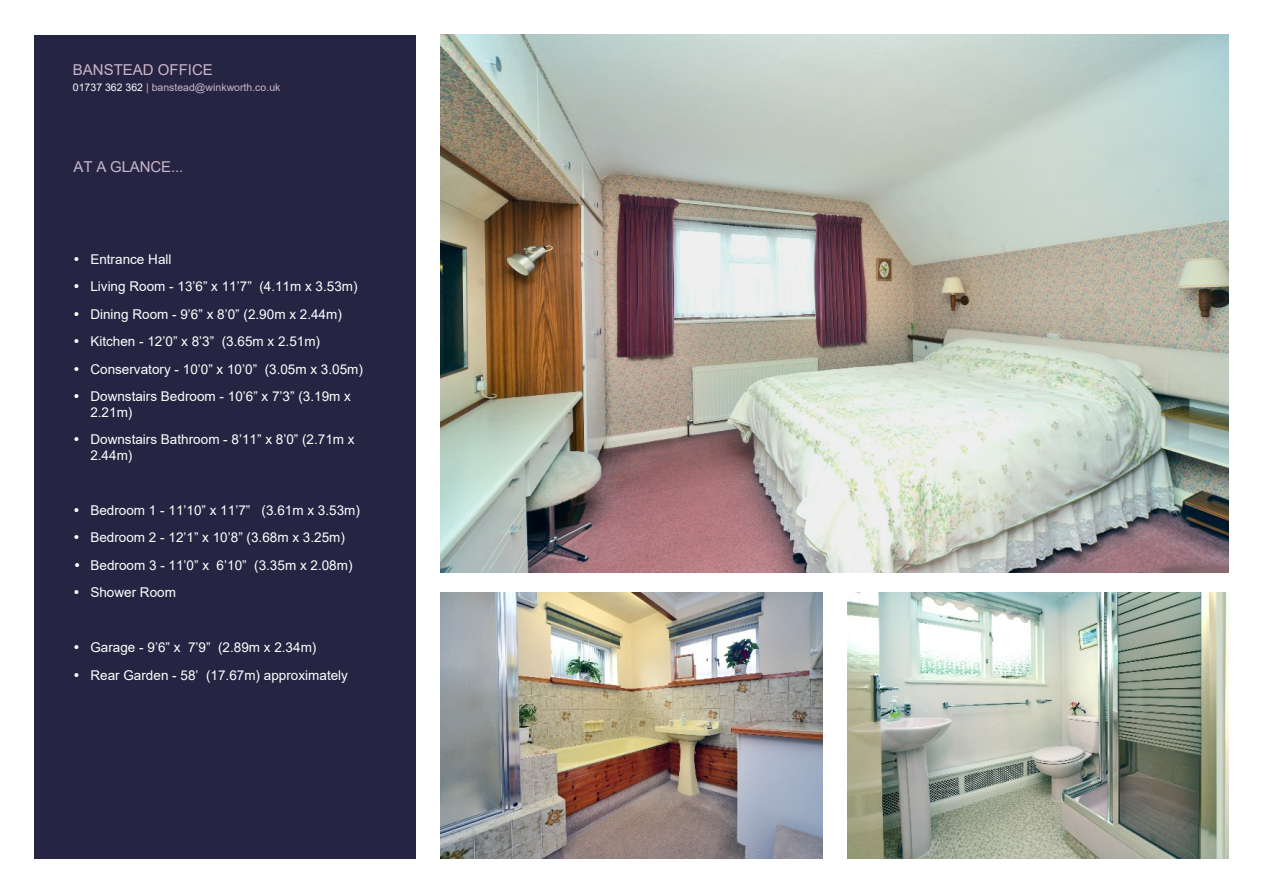
<style>
.page{position:relative;width:1263px;height:893px;background:#fff}
.page>*{position:absolute;margin:0;border:0;box-sizing:border-box;transform-origin:0 0}
.t1{font:15px "Arial";color:#cab6c9}
.t2{font:13.5px/27.5px "Arial";color:#fff}
.t3{font:10.5px "Arial";color:#cab6c9}
.s1{color:#fefefe}
</style>
<div class="page">
<div style="left:34px;top:36px;width:381px;height:823px;background:#252442"></div>
<img style="left:441px;top:34px;width:788px;height:538px">
<img style="left:848px;top:593px;width:381px;height:266px">
<img style="left:441px;top:593px;width:381px;height:266px">
<p class="t1" style="left:73px;top:64px;width:142px">BANSTEAD OFFICE</p>
<p class="t3" style="left:73px;top:83px;width:209px"><span class="s1">01737 362 362</span> | banstead@winkworth.co.uk</p>
<p class="t1" style="left:74px;top:161px;width:111px">AT A GLANCE...</p>
<p class="t2" style="left:90px;top:247px;width:274px">Entrance Hall<br>Living Room - 13’6” x 11’7” (4.11m x 3.53m)<br>Dining Room - 9’6” x 8’0” (2.90m x 2.44m)<br>Kitchen - 12’0” x 8’3” (3.65m x 2.51m)<br>Conservatory - 10’0” x 10’0” (3.05m x 3.05m)<br>Downstairs Bedroom - 10’6” x 7’3” (3.19m x</p>
<p class="t2" style="left:90px;top:399px;width:266px">2.21m)<br>Downstairs Bathroom - 8’11” x 8’0” (2.71m x</p>
<p class="t2" style="left:90px;top:442px;width:44px">2.44m)</p>
<p class="t2" style="left:90px;top:497px;width:271px">Bedroom 1 - 11’10” x 11’7” (3.61m x 3.53m)<br>Bedroom 2 - 12’1” x 10’8” (3.68m x 3.25m)<br>Bedroom 3 - 11’0” x 6’10” (3.35m x 2.08m)<br>Shower Room</p>
<p class="t2" style="left:90px;top:635px;width:259px">Garage - 9’6” x 7’9” (2.89m x 2.34m)<br>Rear Garden - 58’ (17.67m) approximately</p>
</div>
